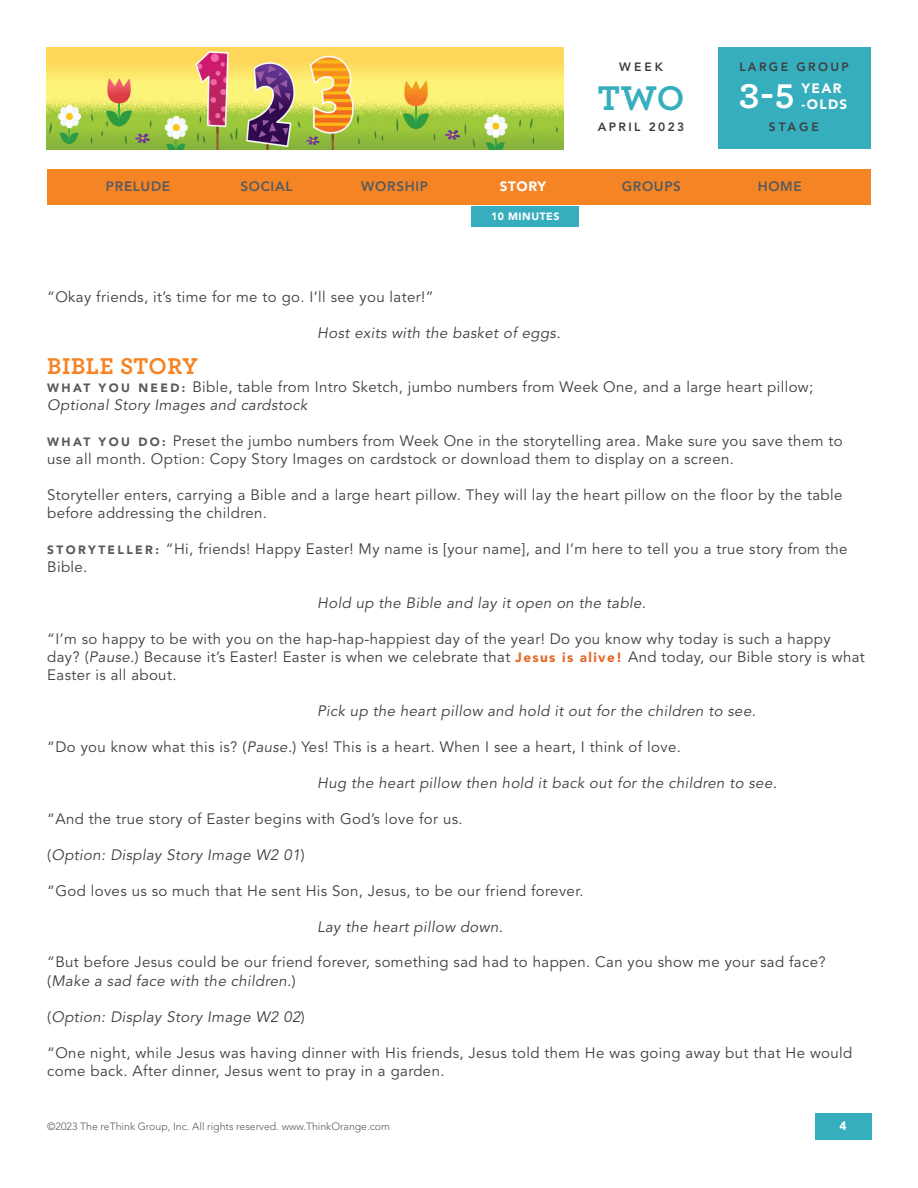
<style>
.page{position:relative;width:918px;height:1188px;background:#fff}
.page>*{position:absolute;margin:0;border:0;box-sizing:border-box;transform-origin:0 0}
.t1{font:700 36px "Archer Pro";color:#36aebd}
.t2{font:700 36px "Archer Pro";color:#fff}
.t3{font:700 24px "Archer Pro";letter-spacing:.025em;color:#f58425}
.t4{font:15px/18px "Avenir LT Std";letter-spacing:.025em;color:#3e3e3f}
.t5{font:italic 15px "Avenir LT Std";letter-spacing:.025em;color:#3e3e3f}
.t6{font:800 13.5px "Avenir LT Std";letter-spacing:.05em;color:#585a5c}
.t7{font:900 13.5px/16.2px "Avenir LT Std";letter-spacing:.1em;color:#fff}
.t8{font:800 12px "Avenir LT Std";letter-spacing:.2em;color:#3e3e3f}
.t9{font:900 12px "Avenir LT Std";color:#fff}
.t10{font:300 10.5px "Avenir LT Std";color:#585a5c}
.t11{font:900 10.5px "Avenir LT Std";letter-spacing:.05em;color:#fff}
.s1{font-weight:900;font-size:12px;color:#585a5c}
.s2{font-style:italic}
.s3{font-weight:900;font-size:13.5px;color:#e46828}
.s4{font-style:normal}
</style>
<div class="page">
<img style="left:46px;top:47px;width:518px;height:102px">
<div style="left:717px;top:47px;width:154px;height:102px;background:#36aebd"></div>
<div style="left:471px;top:206px;width:108px;height:20px;background:#36aebd"></div>
<div style="left:47px;top:170px;width:824px;height:36px;background:#f58425"></div>
<div style="left:815px;top:1113px;width:57px;height:27px;background:#36aebd"></div>
<p class="t8" style="left:619px;top:59px;width:45px">WEEK</p>
<h1 class="t1" style="left:598px;top:69px;width:88px">TWO</h1>
<p class="t8" style="left:598px;top:120px;width:88px">APRIL 2023</p>
<p class="t8" style="left:739px;top:59px;width:111px">LARGE GROUP</p>
<h1 class="t2" style="left:739px;top:68px;width:57px">3-5</h1>
<p class="t7" style="left:802px;top:80px;width:47px">YEAR -OLDS</p>
<p class="t8" style="left:769px;top:120px;width:52px">STAGE</p>
<p class="t6" style="left:106px;top:178px;width:66px">PRELUDE</p>
<p class="t6" style="left:240px;top:178px;width:54px">SOCIAL</p>
<p class="t6" style="left:361px;top:178px;width:68px">WORSHIP</p>
<p class="t7" style="left:500px;top:178px;width:48px">STORY</p>
<p class="t6" style="left:622px;top:178px;width:61px">GROUPS</p>
<p class="t6" style="left:758px;top:178px;width:46px">HOME</p>
<p class="t11" style="left:491px;top:210px;width:70px">10 MINUTES</p>
<p class="t4" style="left:47px;top:288px;width:388px">“Okay friends, it’s time for me to go. I’ll see you later!”</p>
<p class="t5" style="left:317px;top:324px;width:245px">Host exits with the basket of eggs.</p>
<h2 class="t3" style="left:47px;top:347px;width:152px">BIBLE STORY</h2>
<p class="t4" style="left:47px;top:378px;width:768px"><span class="s1">W H AT Y O U N E E D :</span> Bible, table from Intro Sketch, jumbo numbers from Week One, and a large heart pillow;<br><span class="s2">Optional Story Images and cardstock</span></p>
<p class="t4" style="left:47px;top:432px;width:797px"><span class="s1">W H AT Y O U D O :</span> Preset the jumbo numbers from Week One in the storytelling area. Make sure you save them to use all month. Option: Copy Story Images on cardstock or download them to display on a screen.</p>
<p class="t4" style="left:47px;top:486px;width:797px">Storyteller enters, carrying a Bible and a large heart pillow. They will lay the heart pillow on the floor by the table before addressing the children.</p>
<p class="t4" style="left:47px;top:540px;width:802px"><span class="s1">S T O RY T E L L E R :</span> “Hi, friends! Happy Easter! My name is [your name], and I’m here to tell you a true story from the<br>Bible.</p>
<p class="t5" style="left:317px;top:594px;width:330px">Hold up the Bible and lay it open on the table.</p>
<p class="t4" style="left:47px;top:630px;width:819px">“I’m so happy to be with you on the hap-hap-happiest day of the year! Do you know why today is such a happy day? (<span class="s2">Pause.</span>) Because it’s Easter! Easter is when we celebrate that <span class="s3">Jesus is alive!</span> And today, our Bible story is what<br>Easter is all about.</p>
<p class="t5" style="left:317px;top:702px;width:440px">Pick up the heart pillow and hold it out for the children to see.</p>
<p class="t4" style="left:47px;top:738px;width:635px">“Do you know what this is? (<span class="s2">Pause.</span>) Yes! This is a heart. When I see a heart, I think of love.</p>
<p class="t5" style="left:317px;top:774px;width:461px">Hug the heart pillow then hold it back out for the children to see.</p>
<p class="t4" style="left:47px;top:810px;width:417px">“And the true story of Easter begins with God’s love for us.</p>
<p class="t5" style="left:47px;top:846px;width:259px"><span class="s4">(</span>Option: Display Story Image W2 01<span class="s4">)</span></p>
<p class="t4" style="left:47px;top:882px;width:538px">“God loves us so much that He sent His Son, Jesus, to be our friend forever.</p>
<p class="t5" style="left:317px;top:918px;width:187px">Lay the heart pillow down.</p>
<p class="t4" style="left:47px;top:954px;width:780px">“But before Jesus could be our friend forever, something sad had to happen. Can you show me your sad face? (<span class="s2">Make a sad face with the children.</span>)</p>
<p class="t5" style="left:47px;top:1008px;width:259px"><span class="s4">(</span>Option: Display Story Image W2 02<span class="s4">)</span></p>
<p class="t4" style="left:47px;top:1044px;width:807px">“One night, while Jesus was having dinner with His friends, Jesus told them He was going away but that He would come back. After dinner, Jesus went to pray in a garden.</p>
<p class="t10" style="left:47px;top:1120px;width:344px">©2023 The reThink Group, Inc. All rights reserved. www.ThinkOrange.com</p>
<p class="t9" style="left:840px;top:1118px;width:9px">4</p>
</div>
